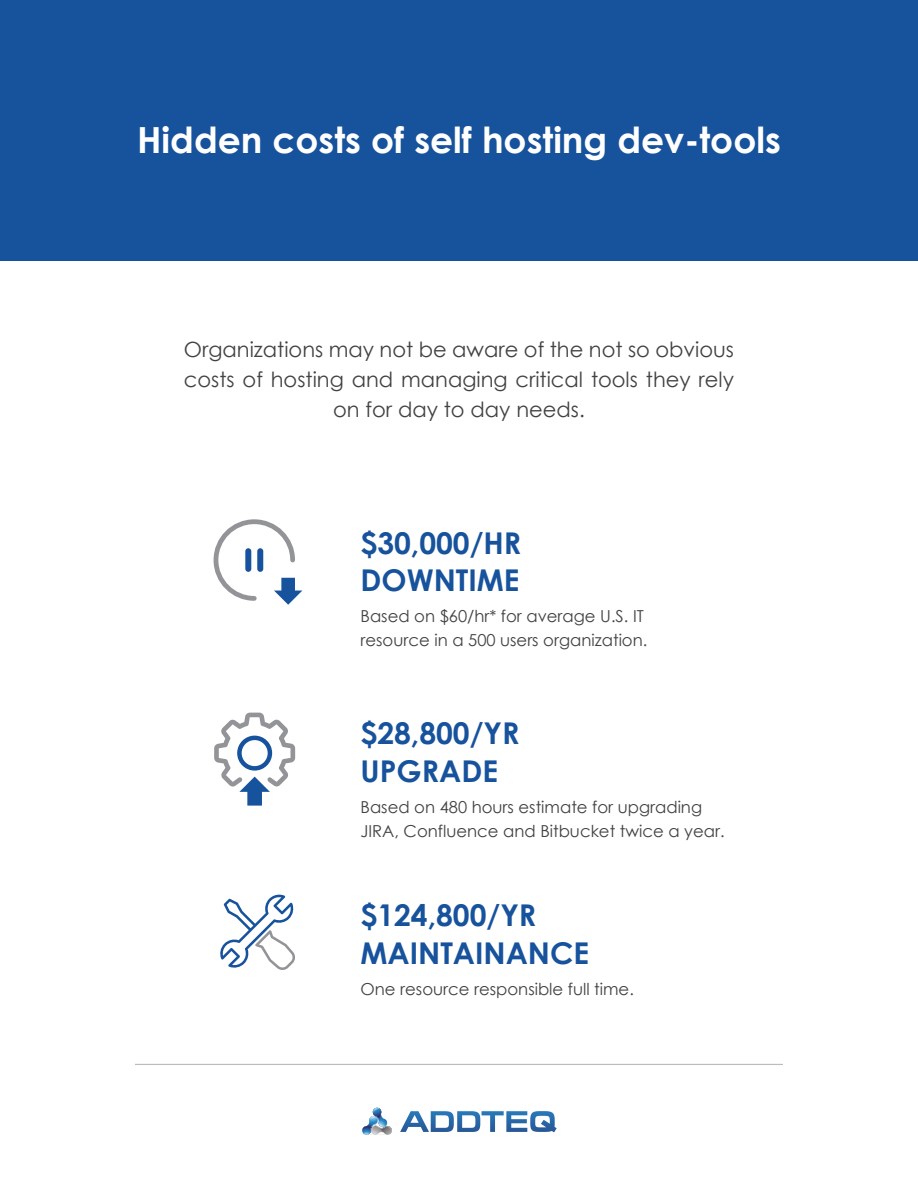
<style>
.page{position:relative;width:918px;height:1188px;background:#fff}
.page>*{position:absolute;margin:0;border:0;box-sizing:border-box;transform-origin:0 0}
.t1{font:700 36px "Century Gothic";color:#fff}
.t2{font:700 30px "Century Gothic";color:#17529c}
.t3{font:21px/30px "Century Gothic";color:#424143;text-align:center}
.t4{font:16.5px/24px "Century Gothic";color:#424143}
</style>
<div class="page">
<div style="left:0;top:0;width:918px;height:260px;background:#17529c"></div>
<svg style="left:220px;top:895px;width:75px;height:75px"></svg>
<svg style="left:214px;top:713px;width:81px;height:93px"></svg>
<svg style="left:213px;top:519px;width:89px;height:86px"></svg>
<hr style="left:135px;top:1064px;width:648px;height:1px;background:#bcbdbf">
<svg style="left:400px;top:1111px;width:157px;height:21px"></svg>
<svg style="left:362px;top:1108px;width:30px;height:27px"></svg>
<h1 class="t1" style="left:137px;top:113px;width:645px">Hidden costs of self hosting dev-tools</h1>
<p class="t3" style="left:184px;top:334px;width:552px">Organizations may not be aware of the not so obvious costs of hosting and managing critical tools they rely on for day to day needs.</p>
<h2 class="t2" style="left:361px;top:520px;width:162px">$30,000/HR</h2>
<h2 class="t2" style="left:361px;top:557px;width:161px">DOWNTIME</h2>
<p class="t4" style="left:361px;top:604px;width:288px">Based on $60/hr* for average U.S. IT resource in a 500 users organization.</p>
<h2 class="t2" style="left:361px;top:711px;width:160px">$28,800/YR</h2>
<h2 class="t2" style="left:361px;top:748px;width:139px">UPGRADE</h2>
<p class="t4" style="left:361px;top:795px;width:366px">Based on 480 hours estimate for upgrading<br>JIRA, Confluence and Bitbucket twice a year.</p>
<h2 class="t2" style="left:361px;top:893px;width:177px">$124,800/YR</h2>
<h2 class="t2" style="left:361px;top:930px;width:230px">MAINTAINANCE</h2>
<p class="t4" style="left:361px;top:976px;width:275px">One resource responsible full time.</p>
</div>
